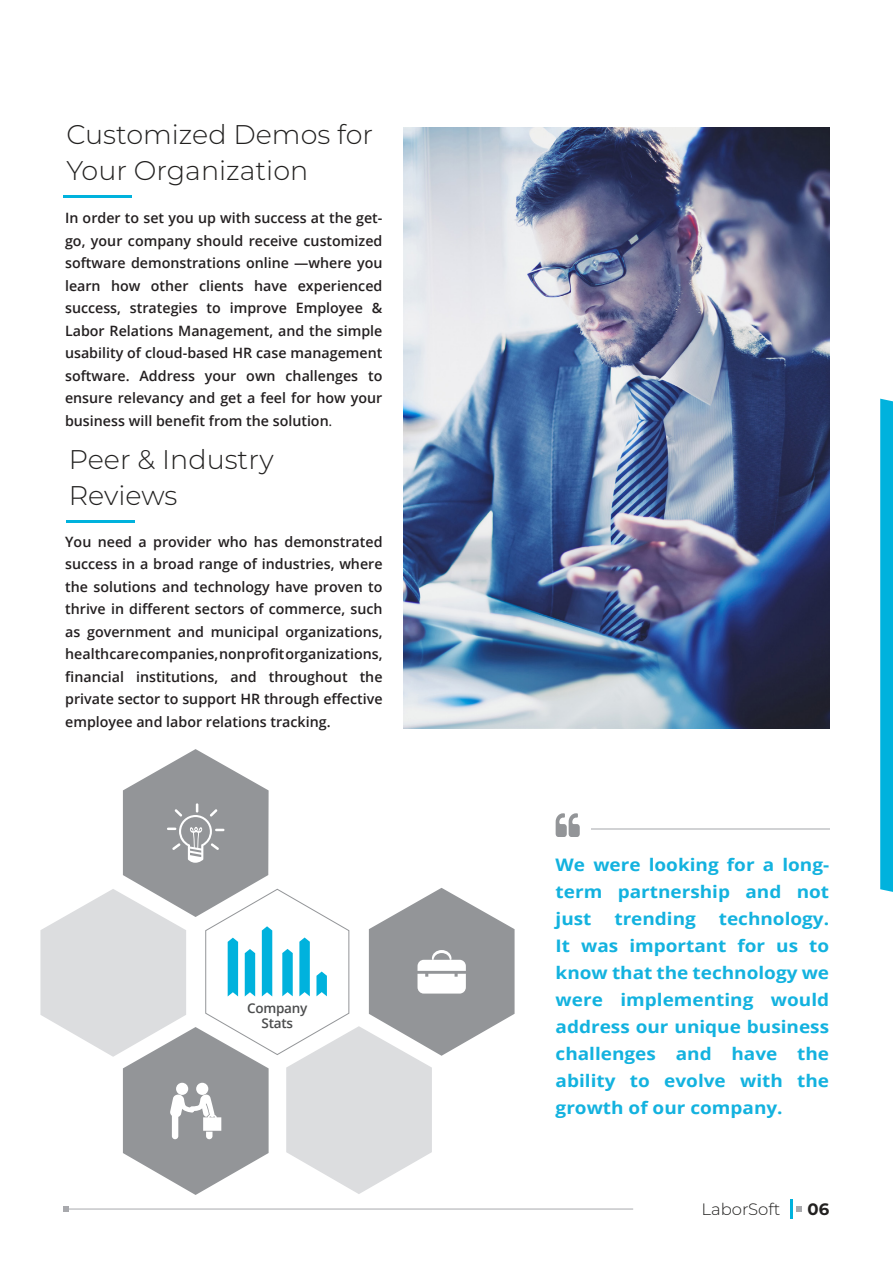
<style>
.page{position:relative;width:893px;height:1263px;background:#fff}
.page>*{position:absolute;margin:0;border:0;box-sizing:border-box;transform-origin:0 0}
.t1{font:300 27px/36px "Montserrat";color:#222120}
.t2{font:700 17.25px/27px "Open Sans";color:#13b2df;text-align:justify;scale:1.1 1}
.t3{font:300 16.5px "Montserrat";color:#222120}
.t4{font:700 16.5px "Montserrat";color:#222120}
.t5{font:600 14.25px/22.5px "Open Sans";color:#231f20;text-align:justify}
.t6{font:600 13.5px "Open Sans";letter-spacing:-.02em;color:#4b4c4d}
.s1{font-family:"Myriad Pro";font-weight:400}
</style>
<div class="page">
<hr style="left:790px;top:1199px;width:2px;height:20px;background:#00b2dd">
<svg style="left:796px;top:1206px;width:5px;height:5px"></svg>
<svg style="left:64px;top:1206px;width:5px;height:5px"></svg>
<hr style="left:67px;top:1209px;width:566px;height:1px;background:#a8a9ad">
<hr style="left:64px;top:195px;width:68px;height:3px;background:#00b2dd">
<img style="left:404px;top:128px;width:425px;height:601px">
<svg style="left:40px;top:749px;width:475px;height:446px"></svg>
<hr style="left:66px;top:520px;width:68px;height:3px;background:#00b2dd">
<svg style="left:880px;top:399px;width:13px;height:493px;background:#05b3dd"></svg>
<hr style="left:591px;top:829px;width:238px;height:1px;background:#d1d2d4">
<svg style="left:556px;top:813px;width:24px;height:24px"></svg>
<p class="t1" style="left:66px;top:116px;width:308px">Customized Demos for<br>Your Organization</p>
<p class="t5" style="left:65px;top:207px;width:319px">In order to set you up with success at the get&shy;go, your company should receive customized software demonstrations online —where you learn how other clients have experienced success, strategies to improve Employee &amp; Labor Relations Management, and the simple usability of cloud-based HR case management software. Address your own challenges to ensure relevancy and get a feel for how your business will benefit from the solution<span class="s1">.</span></p>
<p class="t1" style="left:69px;top:441px;width:206px">Peer &amp; Industry<br>Reviews</p>
<p class="t5" style="left:65px;top:530px;width:319px">You need a provider who has demonstrated success in a broad range of industries, where the solutions and technology have proven to thrive in different sectors of commerce, such as government and municipal organizations, healthcare companies, nonprofit organizations, financial institutions, and throughout the private sector to support HR through effective employee and labor relations tracking.</p>
<p class="t6" style="left:247px;top:999px;width:62px">Company</p>
<p class="t6" style="left:262px;top:1014px;width:33px">Stats</p>
<p class="t2" style="left:556px;top:850px;width:250px">We were looking for a long&shy;term partnership and not just</p>
<p class="t2" style="left:556px;top:904px;width:250px;text-indent:163px">technology.<br>It was important for us to know that the technology we were implementing would address our unique business challenges and have the ability to evolve with the growth of our company.</p>
<p class="t2" style="left:614px;top:904px;width:76px">trending</p>
<p class="t3" style="left:701px;top:1198px;width:81px">LaborSoft</p>
<p class="t4" style="left:807px;top:1197px;width:23px">06</p>
</div>
